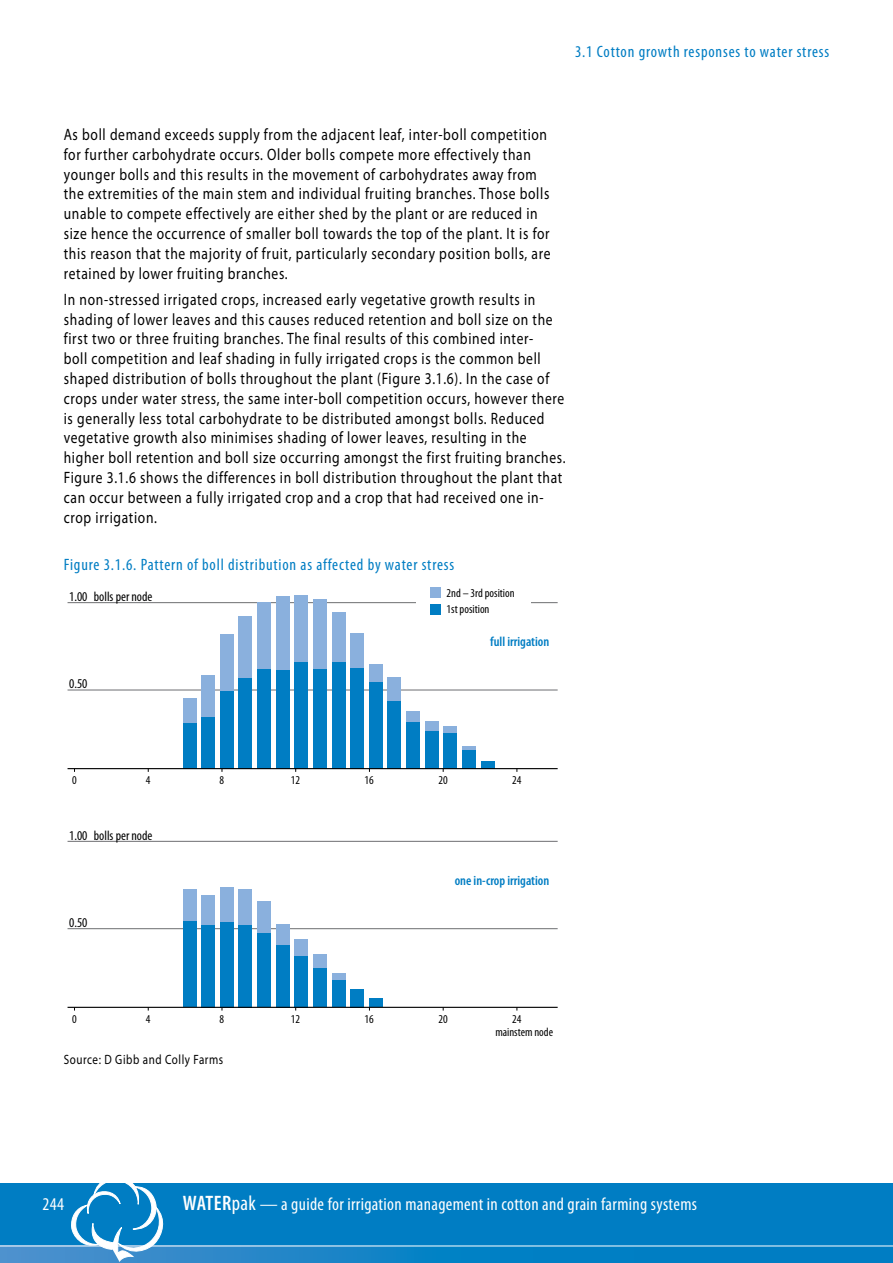
<style>
.page{position:relative;width:893px;height:1263px;background:#fff}
.page>*{position:absolute;margin:0;border:0;box-sizing:border-box;transform-origin:0 0}
.t1{font:condensed 18px "Myriad Pro";letter-spacing:.02em;color:#fff}
.t2{font:16.5px/19.8px "Myriad Pro";letter-spacing:.05em;color:#000;scale:.82 1}
.t3{font:condensed 16.5px "Myriad Pro";letter-spacing:.05em;color:#007dc3}
.t4{font:condensed 13.5px "Myriad Pro";color:#000}
.t5{font:600 condensed 13.5px "Myriad Pro";color:#007dc3}
.t6{font:13.5px "Myriad Pro";letter-spacing:.05em;color:#000;scale:.82 1}
.t7{font:condensed 12px/16.5px "Myriad Pro";color:#000}
.s1{font-weight:600;font-size:21px}
.s2{font-size:21px}
</style>
<div class="page">
<div style="left:0;top:1183px;width:893px;height:80px;background:#007dc3"></div>
<svg style="left:0;top:1247px;width:400px;height:16px;background:#2c88c9"></svg>
<hr style="left:0;top:1246px;width:893px;height:1px;background:#fff">
<svg style="left:71px;top:1183px;width:96px;height:79px"></svg>
<hr style="left:68px;top:841px;width:490px;height:1px;background:#6d6e71">
<hr style="left:68px;top:928px;width:490px;height:1px;background:#6d6e71">
<div style="left:332px;top:973px;width:13px;height:15px;background:#8ab0dd"></div>
<div style="left:313px;top:954px;width:14px;height:23px;background:#8ab0dd"></div>
<div style="left:294px;top:939px;width:14px;height:37px;background:#8ab0dd"></div>
<div style="left:276px;top:924px;width:14px;height:42px;background:#8ab0dd"></div>
<div style="left:257px;top:901px;width:14px;height:99px;background:#8ab0dd"></div>
<div style="left:239px;top:889px;width:13px;height:91px;background:#8ab0dd"></div>
<div style="left:220px;top:887px;width:14px;height:77px;background:#8ab0dd"></div>
<div style="left:201px;top:896px;width:14px;height:51px;background:#8ab0dd"></div>
<div style="left:183px;top:889px;width:13px;height:45px;background:#8ab0dd"></div>
<div style="left:183px;top:921px;width:13px;height:86px;background:#007dc3"></div>
<div style="left:201px;top:925px;width:14px;height:82px;background:#007dc3"></div>
<div style="left:220px;top:922px;width:14px;height:85px;background:#007dc3"></div>
<div style="left:239px;top:925px;width:13px;height:82px;background:#007dc3"></div>
<div style="left:257px;top:933px;width:14px;height:74px;background:#007dc3"></div>
<div style="left:276px;top:945px;width:14px;height:62px;background:#007dc3"></div>
<div style="left:294px;top:956px;width:14px;height:51px;background:#007dc3"></div>
<div style="left:313px;top:968px;width:14px;height:39px;background:#007dc3"></div>
<div style="left:332px;top:980px;width:13px;height:27px;background:#007dc3"></div>
<div style="left:350px;top:989px;width:14px;height:18px;background:#007dc3"></div>
<div style="left:369px;top:998px;width:14px;height:9px;background:#007dc3"></div>
<hr style="left:68px;top:602px;width:490px;height:1px;background:#6d6e71">
<hr style="left:68px;top:690px;width:490px;height:1px;background:#6d6e71">
<svg style="left:462px;top:747px;width:14px;height:4px"></svg>
<div style="left:443px;top:726px;width:14px;height:35px;background:#8ab0dd"></div>
<div style="left:425px;top:721px;width:13px;height:37px;background:#8ab0dd"></div>
<div style="left:406px;top:712px;width:14px;height:46px;background:#8ab0dd"></div>
<div style="left:388px;top:677px;width:13px;height:67px;background:#8ab0dd"></div>
<div style="left:369px;top:664px;width:14px;height:87px;background:#8ab0dd"></div>
<div style="left:350px;top:633px;width:14px;height:100px;background:#8ab0dd"></div>
<div style="left:332px;top:612px;width:13px;height:107px;background:#8ab0dd"></div>
<div style="left:313px;top:599px;width:14px;height:100px;background:#8ab0dd"></div>
<div style="left:294px;top:596px;width:14px;height:106px;background:#8ab0dd"></div>
<div style="left:276px;top:596px;width:14px;height:98px;background:#8ab0dd"></div>
<div style="left:257px;top:603px;width:14px;height:99px;background:#8ab0dd"></div>
<div style="left:239px;top:616px;width:13px;height:91px;background:#8ab0dd"></div>
<div style="left:220px;top:635px;width:14px;height:77px;background:#8ab0dd"></div>
<div style="left:201px;top:675px;width:14px;height:51px;background:#8ab0dd"></div>
<div style="left:183px;top:698px;width:13px;height:46px;background:#8ab0dd"></div>
<div style="left:183px;top:723px;width:13px;height:46px;background:#007dc3"></div>
<div style="left:201px;top:717px;width:14px;height:52px;background:#007dc3"></div>
<div style="left:220px;top:691px;width:14px;height:78px;background:#007dc3"></div>
<div style="left:239px;top:678px;width:13px;height:91px;background:#007dc3"></div>
<div style="left:257px;top:669px;width:14px;height:100px;background:#007dc3"></div>
<div style="left:276px;top:670px;width:14px;height:99px;background:#007dc3"></div>
<div style="left:294px;top:662px;width:14px;height:107px;background:#007dc3"></div>
<div style="left:313px;top:669px;width:14px;height:100px;background:#007dc3"></div>
<div style="left:332px;top:662px;width:13px;height:107px;background:#007dc3"></div>
<div style="left:350px;top:668px;width:14px;height:101px;background:#007dc3"></div>
<div style="left:369px;top:682px;width:14px;height:87px;background:#007dc3"></div>
<div style="left:388px;top:701px;width:13px;height:68px;background:#007dc3"></div>
<div style="left:406px;top:722px;width:14px;height:47px;background:#007dc3"></div>
<div style="left:425px;top:731px;width:13px;height:38px;background:#007dc3"></div>
<div style="left:443px;top:733px;width:14px;height:36px;background:#007dc3"></div>
<div style="left:462px;top:751px;width:14px;height:18px;background:#007dc3"></div>
<div style="left:481px;top:761px;width:13px;height:8px;background:#007dc3"></div>
<hr style="left:68px;top:768px;width:490px;height:1px;background:#000">
<div style="left:416px;top:598px;width:115px;height:12px;background:#fff"></div>
<div style="left:431px;top:587px;width:10px;height:11px;background:#8ab0dd"></div>
<div style="left:431px;top:604px;width:10px;height:10px;background:#007dc3"></div>
<hr style="left:68px;top:1007px;width:490px;height:1px;background:#000">
<p class="t3" style="left:575px;top:42px;width:256px">3.1 Cotton growth responses to water stress</p>
<p class="t2" style="left:64px;top:124px;width:595px">As boll demand exceeds supply from the adjacent leaf, inter-boll competition for further carbohydrate occurs. Older bolls compete more effectively than younger bolls and this results in the movement of carbohydrates away from the extremities of the main stem and individual fruiting branches. Those bolls unable to compete effectively are either shed by the plant or are reduced in size hence the occurrence of smaller boll towards the top of the plant. It is for this reason that the majority of fruit, particularly secondary position bolls, are retained by lower fruiting branches.</p>
<p class="t2" style="left:64px;top:289px;width:613px">In non-stressed irrigated crops, increased early vegetative growth results in shading of lower leaves and this causes reduced retention and boll size on the first two or three fruiting branches. The final results of this combined inter-<br>boll competition and leaf shading in fully irrigated crops is the common bell shaped distribution of bolls throughout the plant (Figure 3.1.6). In the case of crops under water stress, the same inter-boll competition occurs, however there is generally less total carbohydrate to be distributed amongst bolls. Reduced vegetative growth also minimises shading of lower leaves, resulting in the higher boll retention and boll size occurring amongst the first fruiting branches.<br>Figure 3.1.6 shows the differences in boll distribution throughout the plant that can occur between a fully irrigated crop and a crop that had received one in&shy;crop irrigation.</p>
<p class="t3" style="left:64px;top:555px;width:392px">Figure 3.1.6. Pattern of boll distribution as affected by water stress</p>
<p class="t4" style="left:69px;top:589px;width:85px">1.00 bolls per node</p>
<p class="t4" style="left:69px;top:676px;width:20px">0.50</p>
<p class="t7" style="left:447px;top:585px;width:70px">2nd – 3rd position<br>1st position</p>
<p class="t5" style="left:490px;top:634px;width:61px">full irrigation</p>
<p class="t7" style="left:72px;top:772px;width:6px">0</p>
<p class="t7" style="left:146px;top:772px;width:6px">4</p>
<p class="t7" style="left:219px;top:772px;width:6px">8</p>
<p class="t7" style="left:291px;top:772px;width:11px">12</p>
<p class="t7" style="left:365px;top:772px;width:11px">16</p>
<p class="t7" style="left:438px;top:772px;width:11px">20</p>
<p class="t7" style="left:512px;top:772px;width:11px">24</p>
<p class="t4" style="left:69px;top:828px;width:85px">1.00 bolls per node</p>
<p class="t4" style="left:69px;top:915px;width:20px">0.50</p>
<p class="t5" style="left:455px;top:873px;width:96px">one in-crop irrigation</p>
<p class="t7" style="left:72px;top:1011px;width:6px">0</p>
<p class="t7" style="left:146px;top:1011px;width:6px">4</p>
<p class="t7" style="left:219px;top:1011px;width:6px">8</p>
<p class="t7" style="left:291px;top:1011px;width:11px">12</p>
<p class="t7" style="left:365px;top:1011px;width:11px">16</p>
<p class="t7" style="left:438px;top:1011px;width:11px">20</p>
<p class="t7" style="left:512px;top:1011px;width:11px">24</p>
<p class="t6" style="left:64px;top:1051px;width:196px">Source: D Gibb and Colly Farms</p>
<p class="t7" style="left:495px;top:1024px;width:59px">mainstem node</p>
<p class="t1" style="left:43px;top:1193px;width:23px">244</p>
<p class="t1" style="left:183px;top:1193px;width:516px"><span class="s1">WATER</span><span class="s2">pak</span> — a guide for irrigation management in cotton and grain farming systems</p>
</div>
